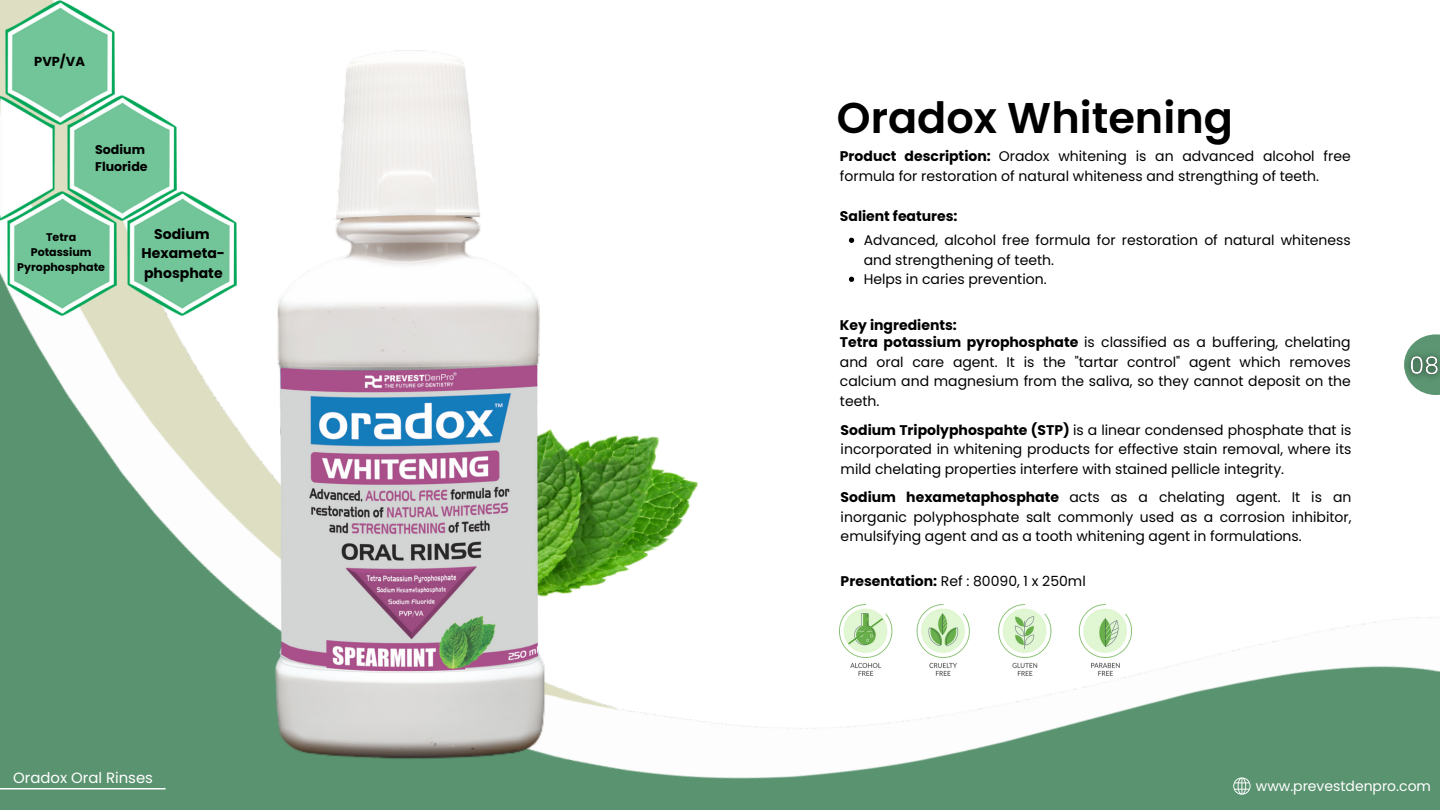
<style>
.page{position:relative;width:1440px;height:810px;background:#fff}
.page>*{position:absolute;margin:0;border:0;box-sizing:border-box;transform-origin:0 0}
.t1{font:600 43px "Poppins";color:#000}
.t2{font:14.9px "Poppins";color:#fff}
.t3{font:14px/19.5px "Poppins";color:#000;text-align:justify}
.t4{font:700 14px/19.5px "Poppins";color:#000;text-align:center}
.t5{font:14px "Poppins";color:#fff}
.t6{font:700 13px "Poppins";color:#000}
.t7{font:700 12.6px/17.2px "Poppins";color:#000}
.t8{font:700 11.1px/15px "Poppins";color:#000;text-align:center}
.s1{font-weight:700}
</style>
<div class="page">
<img style="left:0;top:31px;width:1440px;height:779px">
<hr style="left:0;top:788px;width:166px;height:2px;background:#fff">
<img style="left:0;top:96px;width:176px;height:124px">
<img style="left:2px;top:191px;width:115px;height:125px">
<img style="left:0;top:0;width:114px;height:124px">
<img style="left:122px;top:191px;width:115px;height:125px">
<svg style="left:1404px;top:334px;width:36px;height:61px"></svg>
<img style="left:840px;top:605px;width:55px;height:71px">
<img style="left:912px;top:605px;width:66px;height:71px">
<img style="left:995px;top:605px;width:62px;height:71px">
<img style="left:1074px;top:605px;width:58px;height:71px">
<svg style="left:1233px;top:777px;width:18px;height:18px"></svg>
<img style="left:552px;top:395px;width:161px;height:243px">
<img style="left:237px;top:46px;width:315px;height:718px">
<svg style="left:849px;top:238px;width:5px;height:5px"></svg>
<svg style="left:849px;top:277px;width:5px;height:5px"></svg>
<img style="left:1399px;top:346px;width:41px;height:40px">
<p class="t6" style="left:34px;top:53px;width:52px">PVP/VA</p>
<h2 class="t7" style="left:95px;top:141px;width:54px">Sodium<br>Fluoride</h2>
<p class="t8" style="left:46px;top:229px;width:32px">Tetra</p>
<h2 class="t8" style="left:17px;top:244px;width:89px">Potassium<br>Pyrophosphate</h2>
<h3 class="t4" style="left:142px;top:224px;width:85px">Sodium<br>Hexameta&shy;phosphate</h3>
<h3 class="t2" style="left:13px;top:767px;width:141px">Oradox Oral Rinses</h3>
<p class="t1" style="left:837px;top:88px;width:398px">Oradox Whitening</p>
<p class="t3" style="left:840px;top:147px;width:512px"><span class="s1">Product description:</span> Oradox whitening is an advanced alcohol free formula for restoration of natural whiteness and strengthing of teeth.</p>
<p class="t4" style="left:840px;top:206px;width:119px">Salient features:</p>
<h3 class="t3" style="left:864px;top:231px;width:489px">Advanced, alcohol free formula for restoration of natural whiteness and strengthening of teeth.</h3>
<h1 class="t3" style="left:864px;top:270px;width:184px">Helps in caries prevention.</h1>
<h3 class="t4" style="left:840px;top:315px;width:118px">Key ingredients:</h3>
<h3 class="t3" style="left:840px;top:333px;width:512px"><span class="s1">Tetra potassium pyrophosphate</span> is classified as a buffering, chelating and oral care agent. It is the "tartar control" agent which removes calcium and magnesium from the saliva, so they cannot deposit on the teeth.</h3>
<h3 class="t3" style="left:841px;top:420px;width:512px"><span class="s1">Sodium Tripolyphospahte (STP)</span> is a linear condensed phosphate that is incorporated in whitening products for effective stain removal, where its mild chelating properties interfere with stained pellicle integrity.</h3>
<p class="t3" style="left:841px;top:488px;width:512px"><span class="s1">Sodium hexametaphosphate</span> acts as a chelating agent. It is an inorganic polyphosphate salt commonly used as a corrosion inhibitor, emulsifying agent and as a tooth whitening agent in formulations.</p>
<p class="t3" style="left:841px;top:571px;width:247px"><span class="s1">Presentation:</span> Ref : 80090, 1 x 250ml</p>
<p class="t5" style="left:1256px;top:776px;width:177px">www.prevestdenpro.com</p>
</div>
